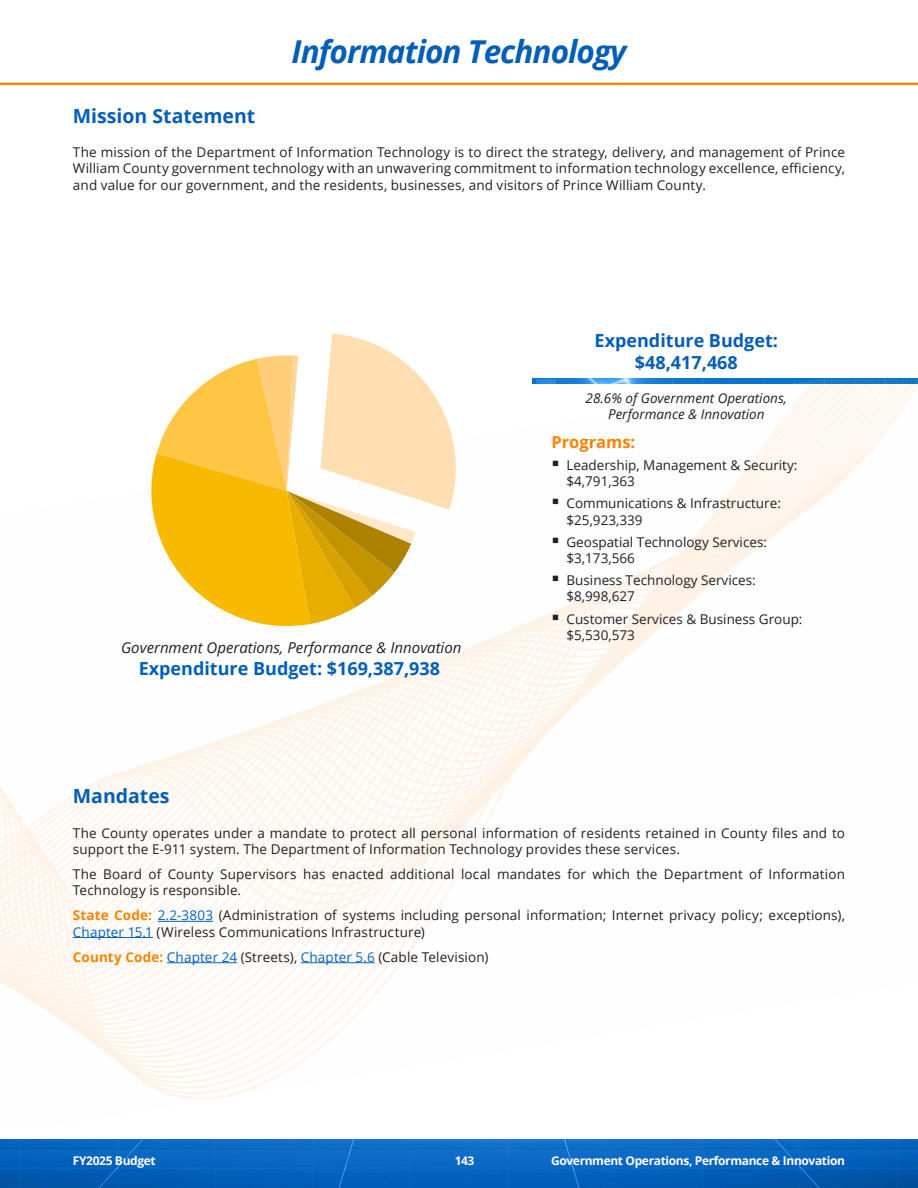
<style>
.page{position:relative;width:918px;height:1188px;background:#fff}
.page>*{position:absolute;margin:0;border:0;box-sizing:border-box;transform-origin:0 0}
.Head_2{font:italic 700 31.5px "Open Sans";letter-spacing:-.03em;color:#005eb8}
.Heading_L1{font:700 19.5px "Open Sans";color:#005eb8}
.EB_Heading{font:700 18px/21.6px "Open Sans";color:#005eb8;text-align:center}
.EB_Heading_2{font:700 16.5px "Open Sans";color:#ff8200}
.t1{font:italic 15px "Open Sans";color:#231f20}
.Body{font:13.5px/16.2px "Open Sans";letter-spacing:.01em;color:#231f20}
.EB_Quote{font:italic 13.5px/16.2px "Open Sans";color:#231f20;text-align:center}
.t2{font:700 12px "Open Sans";letter-spacing:-.03em;color:#fff}
.s1{font-weight:700;color:#ff8200}
.s2{color:#0563c1}
</style>
<div class="page">
<img style="left:0;top:82px;width:918px;height:3px">
<img style="left:0;top:1139px;width:918px;height:49px">
<img style="left:0;top:379px;width:918px;height:721px">
<svg style="left:150px;top:333px;width:312px;height:297px"></svg>
<hr style="left:158px;top:921px;width:55px;height:1px;background:#0563c1">
<hr style="left:73px;top:937px;width:80px;height:1px;background:#0563c1">
<hr style="left:167px;top:962px;width:70px;height:1px;background:#0563c1">
<hr style="left:301px;top:962px;width:74px;height:1px;background:#0563c1">
<svg style="left:560px;top:470px;width:18px;height:1px"></svg>
<svg style="left:560px;top:508px;width:18px;height:1px"></svg>
<svg style="left:560px;top:547px;width:18px;height:1px"></svg>
<svg style="left:560px;top:585px;width:18px;height:1px"></svg>
<svg style="left:560px;top:624px;width:18px;height:1px"></svg>
<p class="Head_2" style="left:291px;top:29px;width:337px">Information Technology</p>
<p class="Heading_L1" style="left:73px;top:102px;width:184px">Mission Statement</p>
<p class="Body" style="left:73px;top:144px;width:774px;text-align:justify">The mission of the Department of Information Technology is to direct the strategy, delivery, and management of Prince William County government technology with an unwavering commitment to information technology excellence, efficiency, and value for our government, and the residents, businesses, and visitors of Prince William County.</p>
<p class="t1" style="left:121px;top:638px;width:342px">Government Operations, Performance &amp; Innovation</p>
<h3 class="EB_Heading" style="left:139px;top:657px;width:303px">Expenditure Budget: $169,387,938</h3>
<p class="EB_Heading" style="left:595px;top:329px;width:185px">Expenditure Budget: $48,417,468</p>
<p class="EB_Quote" style="left:586px;top:389px;width:203px">28.6% of Government Operations,<br>Performance &amp; Innovation</p>
<p class="EB_Heading_2" style="left:551px;top:430px;width:85px">Programs:</p>
<p class="Body" style="left:567px;top:457px;width:232px;text-indent:-15px">▪ Leadership, Management &amp; Security: $4,791,363</p>
<p class="Body" style="left:567px;top:495px;width:216px;text-indent:-15px">▪ Communications &amp; Infrastructure: $25,923,339</p>
<p class="Body" style="left:567px;top:533px;width:202px;text-indent:-15px">▪ Geospatial Technology Services: $3,173,566</p>
<p class="Body" style="left:567px;top:572px;width:191px;text-indent:-15px">▪ Business Technology Services: $8,998,627</p>
<p class="Body" style="left:567px;top:610px;width:238px;text-indent:-15px">▪ Customer Services &amp; Business Group: $5,530,573</p>
<p class="Heading_L1" style="left:73px;top:782px;width:98px">Mandates</p>
<p class="Body" style="left:73px;top:824px;width:774px">The County operates under a mandate to protect all personal information of residents retained in County files and to support the E-911 system. The Department of Information Technology provides these services.</p>
<p class="Body" style="left:73px;top:866px;width:774px">The Board of County Supervisors has enacted additional local mandates for which the Department of Information<br>Technology is responsible.</p>
<p class="Body" style="left:73px;top:907px;width:774px"><span class="s1">State Code:</span> <span class="s2">2.2-3803</span> (Administration of systems including personal information; Internet privacy policy; exceptions),<br><span class="s2">Chapter 15.1</span> (Wireless Communications Infrastructure)</p>
<p class="Body" style="left:73px;top:948px;width:417px"><span class="s1">County Code:</span> <span class="s2">Chapter 24</span> (Streets), <span class="s2">Chapter 5.6</span> (Cable Television)</p>
<p class="t2" style="left:73px;top:1152px;width:84px">FY2025 Budget</p>
<p class="t2" style="left:455px;top:1152px;width:21px">143</p>
<p class="t2" style="left:551px;top:1152px;width:296px">Government Operations, Performance &amp; Innovation</p>
</div>
